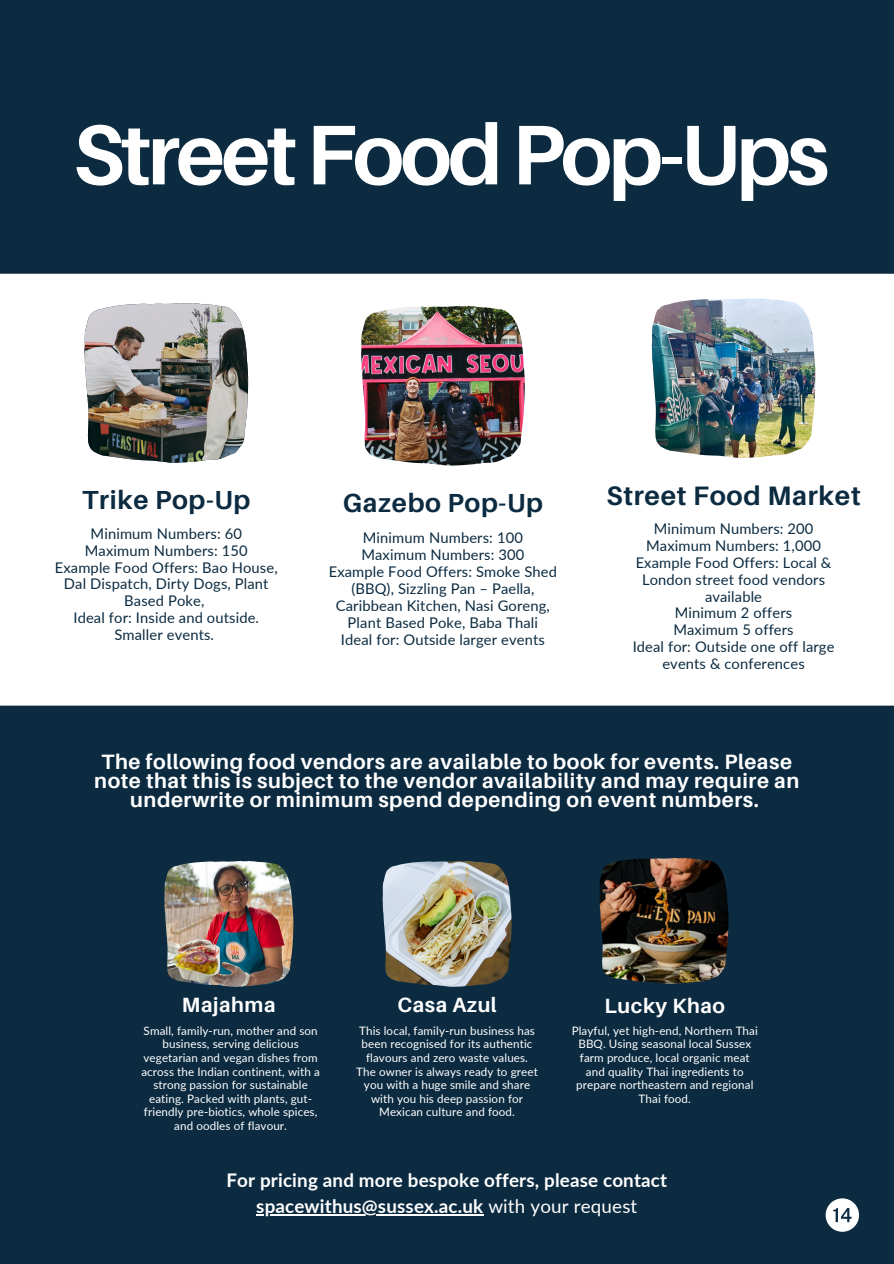
<style>
.page{position:relative;width:894px;height:1264px;background:#fff}
.page>*{position:absolute;margin:0;border:0;box-sizing:border-box;transform-origin:0 0}
.t1{font:700 84.75px "Aileron";letter-spacing:-.045em;color:#fff}
.t2{font:700 26.7px "Aileron";letter-spacing:.025em;color:#0c2b41}
.t3{font:700 26.1px "Aileron";letter-spacing:.025em;color:#0c2b41}
.t4{font:700 20.85px/18.8px "Aileron";letter-spacing:.025em;color:#fff;text-align:center}
.t5{font:700 20.55px "Aileron";letter-spacing:.025em;color:#fff}
.t6{font:700 18.75px "Lato";letter-spacing:.01em;color:#fff}
.t7{font:14.7px/16.8px "Lato";letter-spacing:.01em;color:#0c2b41;text-align:center}
.t8{font:11.55px/13.5px "Lato";letter-spacing:.01em;color:#fff;text-align:center}
.s1{font-weight:400}
</style>
<div class="page">
<div style="left:0;top:0;width:893px;height:274px;background:#0c2b41"></div>
<img style="left:84px;top:303px;width:164px;height:159px">
<img style="left:361px;top:306px;width:163px;height:159px">
<img style="left:651px;top:298px;width:164px;height:160px">
<div style="left:0;top:705px;width:893px;height:558px;background:#0c2b41"></div>
<img style="left:164px;top:860px;width:129px;height:126px">
<img style="left:382px;top:860px;width:129px;height:126px">
<img style="left:599px;top:857px;width:129px;height:126px">
<svg style="left:825px;top:1198px;width:33px;height:33px"></svg>
<hr style="left:256px;top:1214px;width:227px;height:1px;background:#fff">
<h3 class="t1" style="left:73px;top:102px;width:757px">StreetFoodPop-Ups</h3>
<p class="t3" style="left:82px;top:484px;width:170px">Trike Pop-Up</p>
<h2 class="t7" style="left:55px;top:524px;width:224px">Minimum Numbers: 60<br>Maximum Numbers: 150<br>Example Food Offers: Bao House,<br>Dal Dispatch, Dirty Dogs, Plant<br>Based Poke,<br>Ideal for: Inside and outside.<br>Smaller events.</h2>
<h2 class="t3" style="left:342px;top:487px;width:202px">Gazebo Pop-Up</h2>
<p class="t7" style="left:328px;top:529px;width:230px">Minimum Numbers: 100<br>Maximum Numbers: 300<br>Example Food Offers: Smoke Shed (BBQ), Sizzling Pan – Paella,<br>Caribbean Kitchen, Nasi Goreng,<br>Plant Based Poke, Baba Thali<br>Ideal for: Outside larger events</p>
<h5 class="t2" style="left:606px;top:479px;width:256px">Street Food Market</h5>
<h2 class="t7" style="left:632px;top:520px;width:203px">Minimum Numbers: 200<br>Maximum Numbers: 1,000<br>Example Food Offers: Local &amp;<br>London street food vendors available<br>Minimum 2 offers<br>Maximum 5 offers<br>Ideal for: Outside one off large events &amp; conferences</h2>
<p class="t4" style="left:94px;top:752px;width:706px">The following food vendors are available to book for events. Please note that this is subject to the vendor availability and may require an underwrite or minimum spend depending on event numbers.</p>
<h3 class="t5" style="left:182px;top:992px;width:95px">Majahma</h3>
<p class="t8" style="left:141px;top:1023px;width:180px">Small, family-run, mother and son business, serving delicious vegetarian and vegan dishes from across the Indian continent, with a strong passion for sustainable eating. Packed with plants, gut&shy;friendly pre-biotics, whole spices, and oodles of flavour.</p>
<p class="t5" style="left:397px;top:992px;width:101px">Casa Azul</p>
<p class="t8" style="left:359px;top:1023px;width:177px">This local, family-run business has been recognised for its authentic flavours and zero waste values.</p>
<h3 class="t8" style="left:356px;top:1064px;width:183px">The owner is always ready to greet you with a huge smile and share with you his deep passion for<br>Mexican culture and food.</h3>
<p class="t5" style="left:604px;top:993px;width:122px">Lucky Khao</p>
<p class="t8" style="left:571px;top:1023px;width:188px">Playful, yet high-end, Northern Thai<br>BBQ. Using seasonal local Sussex farm produce, local organic meat and quality Thai ingredients to prepare northeastern and regional<br>Thai food.</p>
<p class="t6" style="left:226px;top:1168px;width:442px">For pricing and more bespoke offers, please contact</p>
<h4 class="t6" style="left:256px;top:1194px;width:382px">spacewithus@sussex.ac.uk <span class="s1">with your request</span></h4>
</div>
